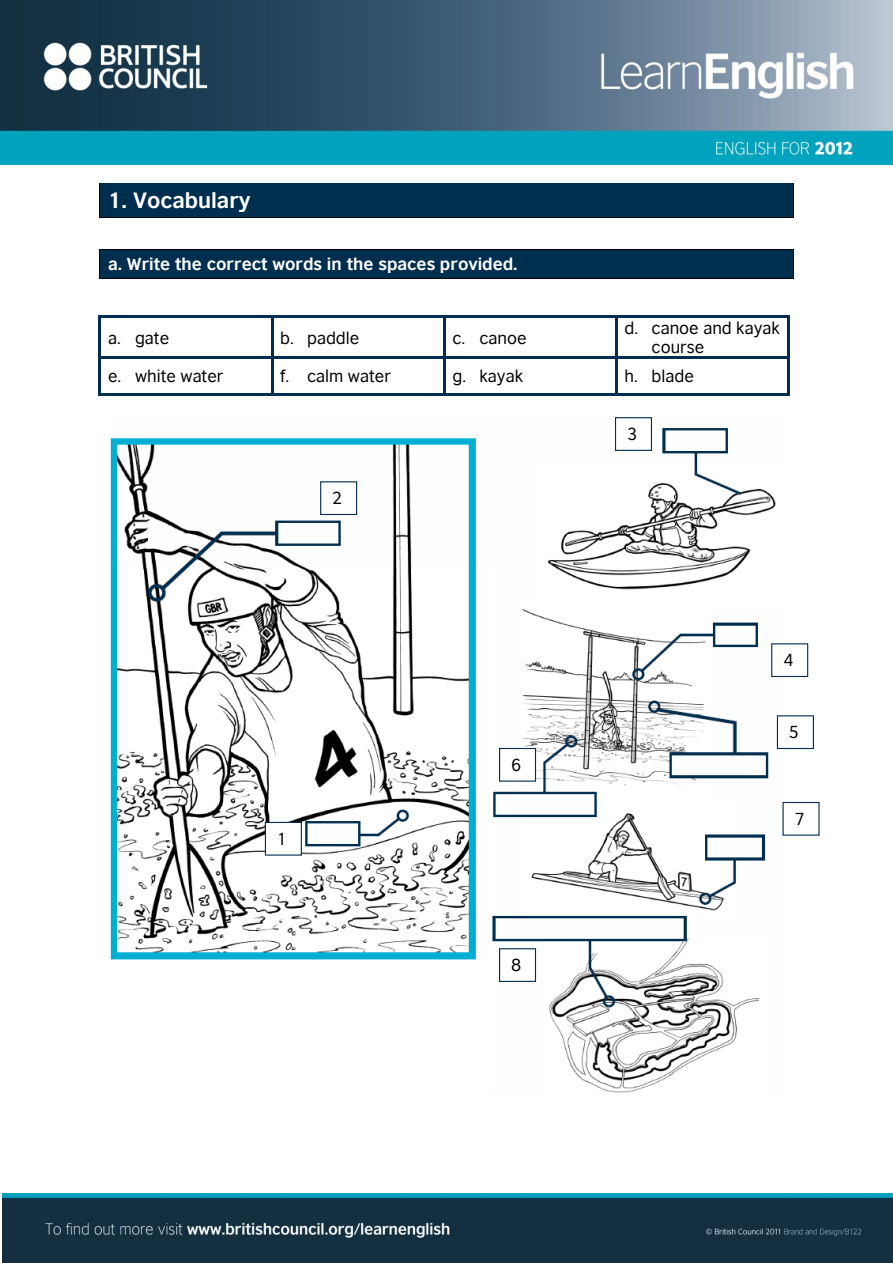
<style>
.page{position:relative;width:893px;height:1263px;background:#fff}
.page>*{position:absolute;margin:0;border:0;box-sizing:border-box;transform-origin:0 0}
.t1{font:700 21px "British Council Sans";color:#fff}
.t2{font:16.5px/19.5px "British Council Sans";color:#000}
.t3{font:700 16.5px "British Council Sans";letter-spacing:-.005em;color:#fff}
</style>
<div class="page">
<img style="left:0;top:0;width:893px;height:164px">
<img style="left:2px;top:1193px;width:891px;height:70px">
<div style="left:100px;top:188px;width:8px;height:25px;background:#002e4f"></div>
<div style="left:785px;top:188px;width:8px;height:25px;background:#002e4f"></div>
<div style="left:108px;top:188px;width:677px;height:25px;background:#002e4f"></div>
<hr style="left:100px;top:183px;width:693px;height:1px;background:#000">
<hr style="left:100px;top:184px;width:693px;height:4px;background:#002e4f">
<hr style="left:100px;top:213px;width:693px;height:4px;background:#002e4f">
<hr style="left:100px;top:217px;width:693px;height:1px;background:#000">
<svg style="left:793px;top:183px;width:1px;height:35px"></svg>
<div style="left:100px;top:254px;width:8px;height:19px;background:#002e4f"></div>
<div style="left:785px;top:254px;width:8px;height:19px;background:#002e4f"></div>
<div style="left:108px;top:254px;width:677px;height:19px;background:#002e4f"></div>
<hr style="left:100px;top:249px;width:693px;height:1px;background:#000">
<hr style="left:100px;top:250px;width:693px;height:4px;background:#002e4f">
<div style="left:100px;top:273px;width:693px;height:5px;background:#002e4f"></div>
<hr style="left:100px;top:278px;width:693px;height:1px;background:#000">
<svg style="left:793px;top:249px;width:1px;height:30px"></svg>
<hr style="left:101px;top:316px;width:170px;height:2px;background:#002e4f">
<hr style="left:273px;top:316px;width:170px;height:2px;background:#002e4f">
<hr style="left:445px;top:316px;width:170px;height:2px;background:#002e4f">
<hr style="left:618px;top:316px;width:170px;height:2px;background:#002e4f">
<hr style="left:99px;top:318px;width:2px;height:39px;background:#002e4f">
<hr style="left:271px;top:318px;width:2px;height:39px;background:#002e4f">
<hr style="left:443px;top:318px;width:2px;height:39px;background:#002e4f">
<hr style="left:615px;top:318px;width:3px;height:39px;background:#002e4f">
<hr style="left:788px;top:318px;width:2px;height:39px;background:#002e4f">
<hr style="left:101px;top:357px;width:170px;height:2px;background:#002e4f">
<hr style="left:273px;top:357px;width:170px;height:2px;background:#002e4f">
<hr style="left:445px;top:357px;width:170px;height:2px;background:#002e4f">
<hr style="left:618px;top:357px;width:170px;height:2px;background:#002e4f">
<hr style="left:99px;top:359px;width:2px;height:34px;background:#002e4f">
<hr style="left:101px;top:393px;width:170px;height:2px;background:#002e4f">
<hr style="left:271px;top:359px;width:2px;height:34px;background:#002e4f">
<hr style="left:273px;top:393px;width:170px;height:2px;background:#002e4f">
<hr style="left:443px;top:359px;width:2px;height:34px;background:#002e4f">
<hr style="left:445px;top:393px;width:170px;height:2px;background:#002e4f">
<hr style="left:615px;top:359px;width:3px;height:34px;background:#002e4f">
<hr style="left:618px;top:393px;width:170px;height:2px;background:#002e4f">
<hr style="left:788px;top:359px;width:2px;height:34px;background:#002e4f">
<img style="left:110px;top:428px;width:677px;height:665px">
<div style="left:265px;top:822px;width:36px;height:33px;background:#fff"></div>
<div style="left:265px;top:822px;width:37px;height:34px;border:1px solid #002e4f"></div>
<div style="left:616px;top:418px;width:35px;height:32px;background:#fff"></div>
<div style="left:615px;top:417px;width:37px;height:34px;border:1px solid #002e4f"></div>
<div style="left:772px;top:644px;width:36px;height:32px;background:#fff"></div>
<div style="left:771px;top:643px;width:37px;height:34px;border:1px solid #002e4f"></div>
<div style="left:777px;top:716px;width:36px;height:32px;background:#fff"></div>
<div style="left:777px;top:715px;width:37px;height:34px;border:1px solid #002e4f"></div>
<div style="left:500px;top:748px;width:36px;height:33px;background:#fff"></div>
<div style="left:499px;top:748px;width:37px;height:34px;border:1px solid #002e4f"></div>
<div style="left:783px;top:802px;width:36px;height:33px;background:#fff"></div>
<div style="left:500px;top:949px;width:36px;height:32px;background:#fff"></div>
<div style="left:499px;top:948px;width:37px;height:34px;border:1px solid #002e4f"></div>
<div style="left:321px;top:482px;width:36px;height:32px;background:#fff"></div>
<div style="left:320px;top:481px;width:37px;height:34px;border:1px solid #002e4f"></div>
<p class="t1" style="left:108px;top:188px;width:144px">1. Vocabulary</p>
<p class="t3" style="left:108px;top:254px;width:411px">a. Write the correct words in the spaces provided.</p>
<p class="t2" style="left:108px;top:328px;width:63px">a. gate</p>
<p class="t2" style="left:280px;top:328px;width:81px">b. paddle</p>
<p class="t2" style="left:452px;top:328px;width:76px">c. canoe</p>
<p class="t2" style="left:652px;top:318px;width:130px;text-indent:-27px">d. canoe and kayak course</p>
<p class="t2" style="left:108px;top:366px;width:117px">e. white water</p>
<p class="t2" style="left:280px;top:366px;width:112px">f. calm water</p>
<p class="t2" style="left:452px;top:366px;width:72px">g. kayak</p>
<p class="t2" style="left:625px;top:366px;width:71px">h. blade</p>
<p class="t2" style="left:332px;top:488px;width:12px">2</p>
<p class="t2" style="left:277px;top:828px;width:12px">1</p>
<p class="t2" style="left:627px;top:424px;width:12px">3</p>
<p class="t2" style="left:511px;top:754px;width:12px">6</p>
<p class="t2" style="left:511px;top:955px;width:12px">8</p>
<p class="t2" style="left:783px;top:650px;width:12px">4</p>
<p class="t2" style="left:789px;top:722px;width:12px">5</p>
<p class="t2" style="left:795px;top:808px;width:12px">7</p>
</div>
